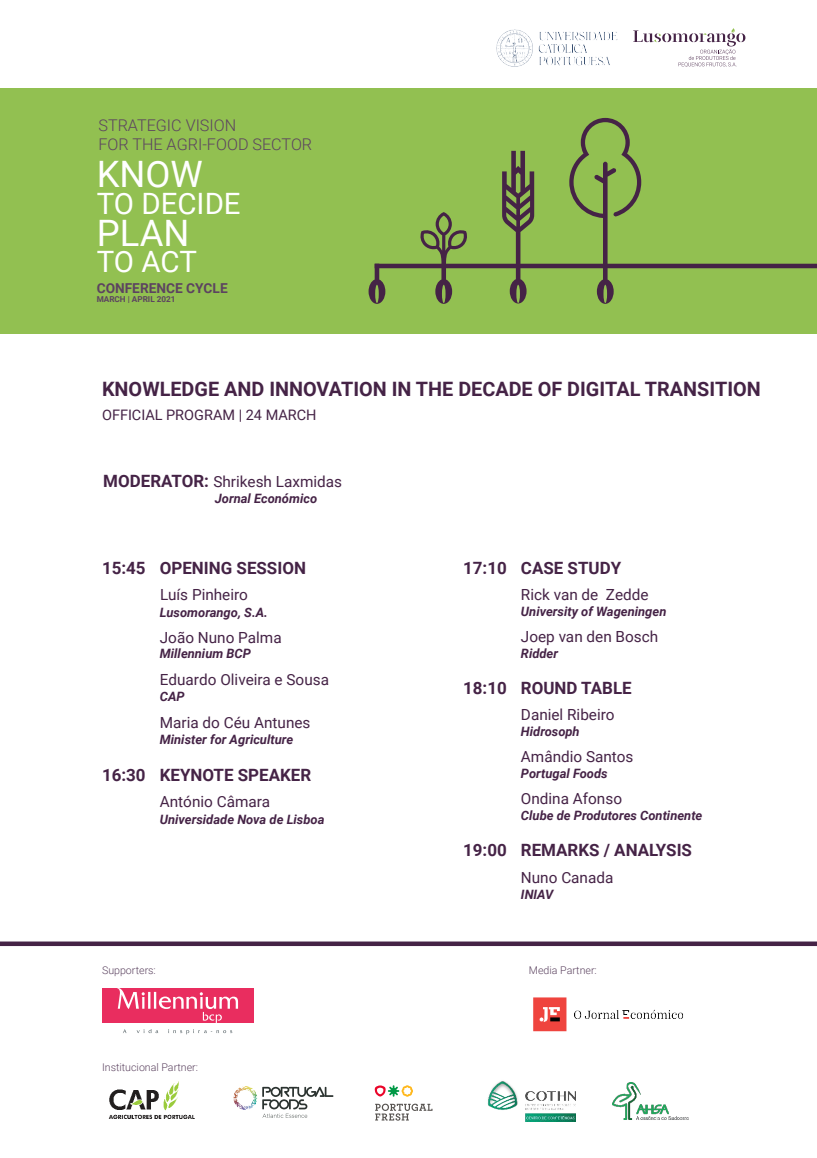
<style>
.page{position:relative;width:817px;height:1158px;background:#fff}
.page>*{position:absolute;margin:0;border:0;box-sizing:border-box;transform-origin:0 0}
.t1{font:36.4px "Roboto";color:#fff}
.t2{font:29.4px/59px "Roboto";color:#fff}
.t3{font:700 19.8px "Roboto";color:#452346}
.t4{font:700 16.9px "Roboto";color:#452346}
.t5{font:300 16.2px/19.4px "Roboto";color:#5c4360}
.t6{font:15.3px "Roboto";color:#452346}
.t7{font:14.5px "Roboto";color:#452346}
.t8{font:700 13.7px "Roboto";color:#5c4360}
.t9{font:italic 700 12.9px "Roboto";color:#452346}
.t10{font:300 10.6px "Roboto";color:#5c4360}
.t11{font:700 8.2px "Roboto";color:#5c4360}
.s1{font-weight:700;font-size:16.9px}
</style>
<div class="page">
<img style="left:487px;top:1081px;width:88px;height:41px">
<img style="left:612px;top:1082px;width:77px;height:38px">
<img style="left:108px;top:1081px;width:87px;height:38px">
<img style="left:233px;top:1086px;width:18px;height:24px">
<svg style="left:262px;top:1087px;width:71px;height:31px"></svg>
<svg style="left:375px;top:1104px;width:57px;height:17px"></svg>
<svg style="left:374px;top:1085px;width:39px;height:12px"></svg>
<img style="left:533px;top:997px;width:150px;height:35px">
<svg style="left:136px;top:1029px;width:22px;height:4px"></svg>
<svg style="left:168px;top:1029px;width:64px;height:5px"></svg>
<div style="left:102px;top:1012px;width:151px;height:11px;background:#e92d5f"></div>
<div style="left:102px;top:988px;width:151px;height:23px;background:#e92d5f"></div>
<svg style="left:116px;top:988px;width:122px;height:35px"></svg>
<hr style="left:0;top:942px;width:816px;height:4px;background:#452346">
<div style="left:0;top:88px;width:816px;height:246px;background:#92c051"></div>
<svg style="left:368px;top:118px;width:448px;height:186px"></svg>
<img style="left:496px;top:29px;width:122px;height:38px">
<svg style="left:633px;top:28px;width:112px;height:39px"></svg>
<p class="t5" style="left:98px;top:117px;width:215px">STRATEGIC VISION<br>FOR THE AGRI-FOOD SECTOR</p>
<h1 class="t1" style="left:97px;top:159px;width:108px">KNOW</h1>
<h2 class="t2" style="left:97px;top:176px;width:145px">TO DECIDE<br>TO ACT</h2>
<h1 class="t1" style="left:97px;top:218px;width:94px">PLAN</h1>
<p class="t8" style="left:97px;top:283px;width:132px">CONFERENCE CYCLE</p>
<p class="t11" style="left:97px;top:296px;width:80px">MARCH | APRIL 2021</p>
<p class="t3" style="left:102px;top:382px;width:660px">KNOWLEDGE AND INNOVATION IN THE DECADE OF DIGITAL TRANSITION</p>
<p class="t7" style="left:102px;top:409px;width:216px">OFFICIAL PROGRAM | 24 MARCH</p>
<p class="t6" style="left:103px;top:475px;width:240px"><span class="s1">MODERATOR:</span> Shrikesh Laxmidas</p>
<p class="t9" style="left:215px;top:493px;width:104px">Jornal Económico</p>
<p class="t4" style="left:102px;top:561px;width:205px">15:45 OPENING SESSION</p>
<p class="t6" style="left:160px;top:588px;width:89px">Luís Pinheiro</p>
<p class="t9" style="left:160px;top:607px;width:110px">Lusomorango, S.A.</p>
<p class="t6" style="left:160px;top:631px;width:123px">João Nuno Palma</p>
<p class="t9" style="left:160px;top:649px;width:93px">Millennium BCP</p>
<p class="t6" style="left:160px;top:673px;width:171px">Eduardo Oliveira e Sousa</p>
<p class="t9" style="left:160px;top:692px;width:26px">CAP</p>
<p class="t6" style="left:160px;top:716px;width:152px">Maria do Céu Antunes</p>
<p class="t9" style="left:160px;top:734px;width:135px">Minister for Agriculture</p>
<p class="t4" style="left:102px;top:768px;width:210px">16:30 KEYNOTE SPEAKER</p>
<p class="t6" style="left:160px;top:795px;width:112px">António Câmara</p>
<p class="t9" style="left:160px;top:814px;width:166px">Universidade Nova de Lisboa</p>
<p class="t10" style="left:102px;top:966px;width:55px">Supporters:</p>
<p class="t10" style="left:102px;top:1063px;width:97px">Institucional Partner:</p>
<p class="t4" style="left:463px;top:561px;width:159px">17:10 CASE STUDY</p>
<p class="t6" style="left:520px;top:588px;width:129px">Rick van de Zedde</p>
<p class="t9" style="left:520px;top:606px;width:147px">University of Wageningen</p>
<p class="t6" style="left:520px;top:630px;width:139px">Joep van den Bosch</p>
<p class="t9" style="left:520px;top:648px;width:39px">Ridder</p>
<p class="t4" style="left:463px;top:682px;width:170px">18:10 ROUND TABLE</p>
<p class="t6" style="left:520px;top:709px;width:95px">Daniel Ribeiro</p>
<p class="t9" style="left:520px;top:726px;width:60px">Hidrosoph</p>
<p class="t6" style="left:520px;top:751px;width:114px">Amândio Santos</p>
<p class="t9" style="left:520px;top:768px;width:88px">Portugal Foods</p>
<p class="t6" style="left:520px;top:793px;width:103px">Ondina Afonso</p>
<p class="t9" style="left:520px;top:810px;width:183px">Clube de Produtores Continente</p>
<p class="t4" style="left:463px;top:844px;width:230px">19:00 REMARKS / ANALYSIS</p>
<p class="t6" style="left:520px;top:871px;width:94px">Nuno Canada</p>
<p class="t9" style="left:520px;top:889px;width:34px">INIAV</p>
<p class="t10" style="left:528px;top:966px;width:69px">Media Partner:</p>
</div>
